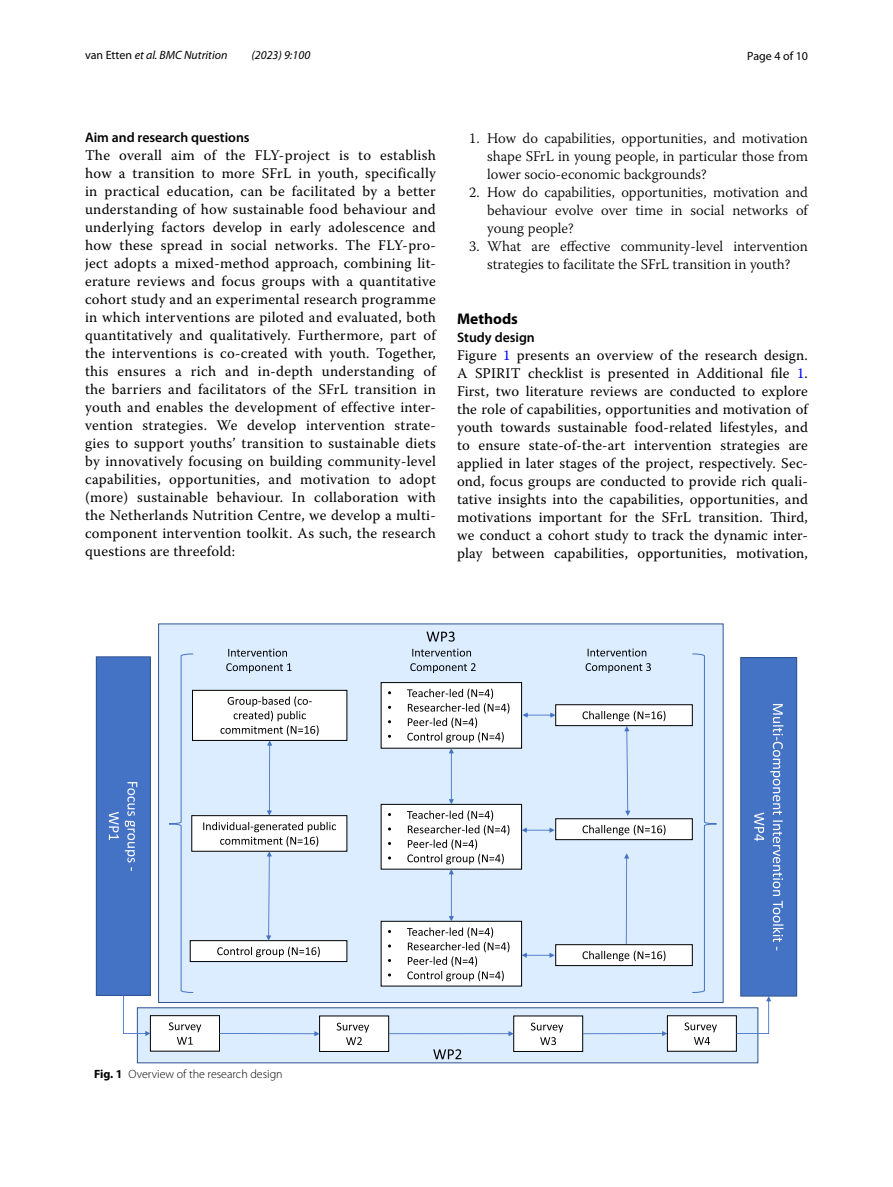
<style>
.page{position:relative;width:893px;height:1187px;background:#fff}
.page>*{position:absolute;margin:0;border:0;box-sizing:border-box;transform-origin:0 0}
.t1{font:700 15.45px "Myriad Pro";color:#000}
.t2{font:14.7px/18px "Warnock Pro";letter-spacing:.015em;color:#000;text-align:justify}
.t3{font:300 14.7px/18px "Warnock Pro";color:#000;text-align:justify}
.t4{font:600 13.8px "Myriad Pro";color:#000}
.t5{font:italic 12px "Myriad Pro";color:#000}
.t6{font:300 12px "Myriad Pro";color:#000}
.t7{font:12px "Myriad Pro";color:#000}
.s1{font-style:normal}
.s2{color:#00f}
.s3{font-weight:700}
</style>
<div class="page">
<div style="left:159px;top:624px;width:564px;height:378px;background:#dbedff"></div>
<svg style="left:427px;top:631px;width:28px;height:10px"></svg>
<div style="left:137px;top:1007px;width:621px;height:55px;background:#dbedff"></div>
<div style="left:137px;top:1007px;width:621px;height:56px;border:1px solid #2f528f"></div>
<svg style="left:433px;top:1049px;width:28px;height:10px"></svg>
<div style="left:741px;top:657px;width:56px;height:339px;background:#4472c4"></div>
<div style="left:740px;top:657px;width:57px;height:339px;border:1px solid #2f528f"></div>
<svg style="left:770px;top:704px;width:13px;height:246px"></svg>
<svg style="left:754px;top:812px;width:10px;height:29px"></svg>
<div style="left:96px;top:656px;width:54px;height:339px;background:#4472c4"></div>
<div style="left:96px;top:656px;width:55px;height:339px;border:1px solid #2f528f"></div>
<svg style="left:125px;top:782px;width:12px;height:88px"></svg>
<svg style="left:109px;top:811px;width:10px;height:29px"></svg>
<div style="left:150px;top:1015px;width:70px;height:36px;background:#fff;border:1px solid #000"></div>
<svg style="left:169px;top:1022px;width:32px;height:22px"></svg>
<div style="left:319px;top:1015px;width:70px;height:36px;background:#fff;border:1px solid #000"></div>
<svg style="left:337px;top:1022px;width:32px;height:22px"></svg>
<div style="left:667px;top:1015px;width:70px;height:36px;background:#fff"></div>
<svg style="left:684px;top:1022px;width:33px;height:22px"></svg>
<div style="left:513px;top:1015px;width:70px;height:36px;background:#fff;border:1px solid #000"></div>
<svg style="left:531px;top:1022px;width:32px;height:22px"></svg>
<svg style="left:123px;top:995px;width:27px;height:40px"></svg>
<svg style="left:219px;top:1031px;width:101px;height:5px"></svg>
<svg style="left:389px;top:1030px;width:125px;height:6px"></svg>
<svg style="left:583px;top:1030px;width:84px;height:6px"></svg>
<svg style="left:736px;top:996px;width:35px;height:37px"></svg>
<svg style="left:169px;top:653px;width:548px;height:339px"></svg>
<div style="left:555px;top:818px;width:138px;height:22px;background:#fff;border:1px solid #000"></div>
<svg style="left:582px;top:824px;width:83px;height:11px"></svg>
<div style="left:381px;top:803px;width:141px;height:66px;background:#fff;border:1px solid #000"></div>
<div style="left:381px;top:920px;width:141px;height:66px;background:#fff;border:1px solid #000"></div>
<svg style="left:407px;top:927px;width:102px;height:54px"></svg>
<svg style="left:228px;top:648px;width:59px;height:8px"></svg>
<svg style="left:226px;top:663px;width:66px;height:10px"></svg>
<svg style="left:412px;top:648px;width:59px;height:8px"></svg>
<svg style="left:410px;top:663px;width:66px;height:10px"></svg>
<svg style="left:588px;top:648px;width:58px;height:8px"></svg>
<svg style="left:586px;top:663px;width:65px;height:10px"></svg>
<svg style="left:220px;top:696px;width:99px;height:119px"></svg>
<svg style="left:203px;top:821px;width:133px;height:119px"></svg>
<svg style="left:449px;top:748px;width:5px;height:56px"></svg>
<svg style="left:407px;top:810px;width:102px;height:111px"></svg>
<svg style="left:522px;top:712px;width:34px;height:5px"></svg>
<svg style="left:522px;top:827px;width:33px;height:5px"></svg>
<svg style="left:522px;top:952px;width:33px;height:5px"></svg>
<svg style="left:582px;top:710px;width:83px;height:105px"></svg>
<div style="left:555px;top:944px;width:138px;height:21px;background:#fff;border:1px solid #000"></div>
<svg style="left:582px;top:853px;width:83px;height:108px"></svg>
<p class="t5" style="left:85px;top:48px;width:144px"><span class="s1">van Etten</span> et al. BMC Nutrition</p>
<p class="t5" style="left:251px;top:48px;width:60px">(2023) 9:100</p>
<p class="t7" style="left:747px;top:48px;width:62px">Page 4 of 10</p>
<p class="t4" style="left:85px;top:129px;width:166px">Aim and research questions</p>
<p class="t2" style="left:85px;top:146px;width:352px">The overall aim of the FLY-project is to establish how a transition to more SFrL in youth, specifically in practical education, can be facilitated by a better understanding of how sustainable food behaviour and underlying factors develop in early adolescence and how these spread in social networks. The FLY-pro&shy;ject adopts a mixed-method approach, combining lit&shy;erature reviews and focus groups with a quantitative cohort study and an experimental research programme in which interventions are piloted and evaluated, both quantitatively and qualitatively. Furthermore, part of the interventions is co-created with youth. Together, this ensures a rich and in-depth understanding of the barriers and facilitators of the SFrL transition in youth and enables the development of effective inter&shy;vention strategies. We develop intervention strate&shy;gies to support youths’ transition to sustainable diets by innovatively focusing on building community-level capabilities, opportunities, and motivation to adopt (more) sustainable behaviour. In collaboration with the Netherlands Nutrition Centre, we develop a multi&shy;component intervention toolkit. As such, the research questions are threefold:</p>
<p class="t3" style="left:487px;top:128px;width:322px;text-indent:-18px">1. How do capabilities, opportunities, and motivation shape SFrL in young people, in particular those from lower socio-economic backgrounds?</p>
<p class="t3" style="left:487px;top:182px;width:322px;text-indent:-18px">2. How do capabilities, opportunities, motivation and behaviour evolve over time in social networks of young people?</p>
<p class="t3" style="left:469px;top:236px;width:340px;text-align:center">3. What are effective community-level intervention strategies to facilitate the SFrL transition in youth?</p>
<p class="t1" style="left:457px;top:308px;width:62px">Methods</p>
<p class="t4" style="left:457px;top:328px;width:79px">Study design</p>
<p class="t2" style="left:457px;top:345px;width:352px">Figure <span class="s2">1</span> presents an overview of the research design.<br>A SPIRIT checklist is presented in Additional file <span class="s2">1</span>.<br>First, two literature reviews are conducted to explore the role of capabilities, opportunities and motivation of youth towards sustainable food-related lifestyles, and to ensure state-of-the-art intervention strategies are applied in later stages of the project, respectively. Sec&shy;ond, focus groups are conducted to provide rich quali&shy;tative insights into the capabilities, opportunities, and motivations important for the SFrL transition. Third, we conduct a cohort study to track the dynamic inter&shy;play between capabilities, opportunities, motivation,</p>
<p class="t6" style="left:94px;top:1067px;width:190px"><span class="s3">Fig. 1</span> Overview of the research design</p>
</div>
